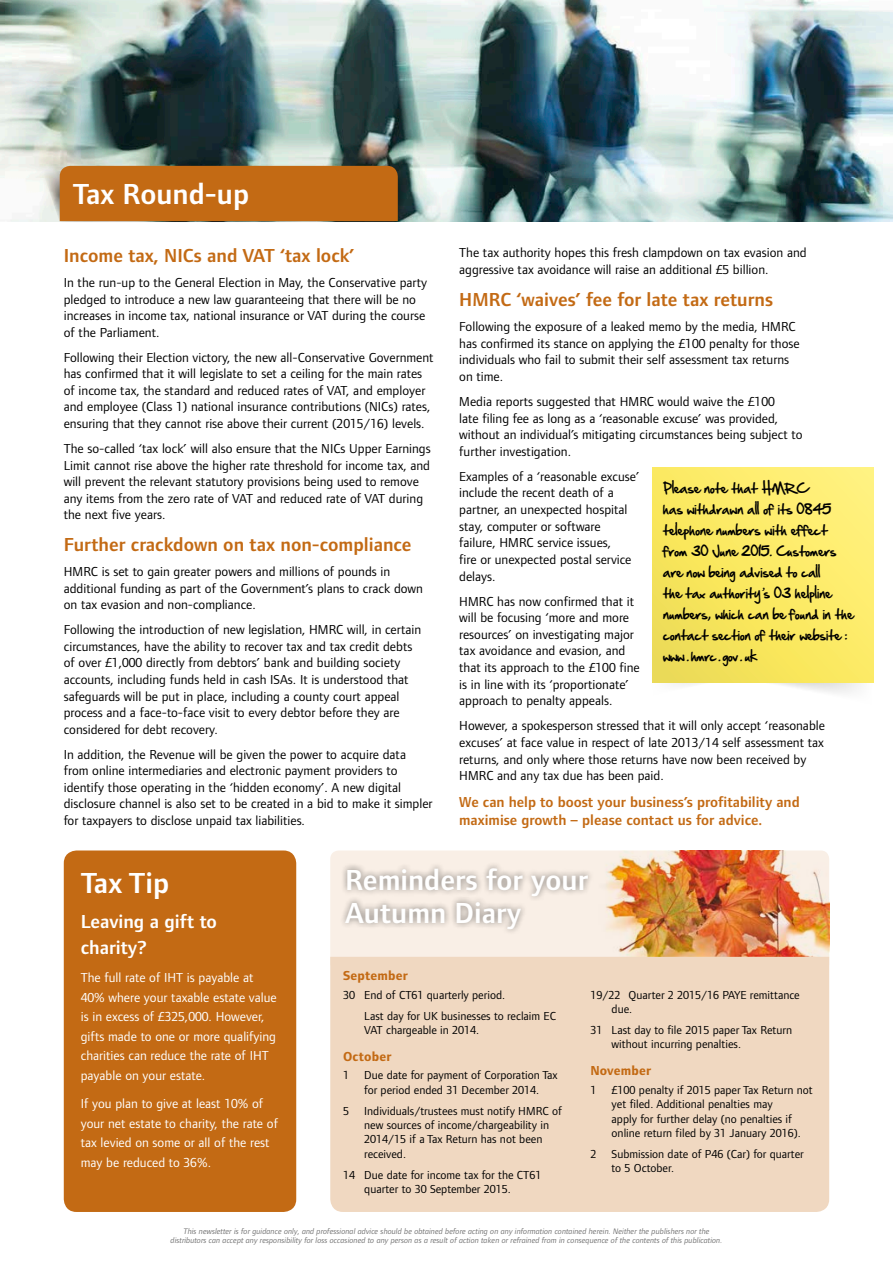
<style>
.page{position:relative;width:893px;height:1263px;background:#fff}
.page>*{position:absolute;margin:0;border:0;box-sizing:border-box;transform-origin:0 0}
.TM_Headers_White{font:600 30px/33px "Foundry Form Sans";color:#fff}
.subhead{font:600 19.5px "Foundry Form Sans";color:#c36a14}
.subhead-2{font:600 19.5px/26.5px "Foundry Form Sans";color:#fff}
.outro{font:600 15px/18.1px "Foundry Form Sans";color:#c36a14}
.body{font:13.5px/16.5px "Foundry Form Sans";color:#000}
.body-2{font:13.5px/19.6px "Foundry Form Sans";color:#fff}
.diary_headers{font:700 13.5px "Foundry Form Sans";letter-spacing:.01em;color:#c36a14}
.diary_entry{font:12px/14.4px "Foundry Form Sans";color:#000}
.hand-script_body{font:12px/21px "Handof Sean";color:#000}
.t1{font:italic 8.25px/9px "Foundry Form Sans";color:#6e6e6e;text-align:center}
.s1{font-family:"Lucida Handwriting";font-style:italic}
</style>
<div class="page">
<img style="left:0;top:0;width:893px;height:221px">
<div style="left:330px;top:850px;width:262px;height:107px;background:#f9efe6"></div>
<div style="left:64px;top:850px;width:232px;height:362px;background:#c36a14;border-radius:13px"></div>
<svg style="left:44px;top:166px;width:370px;height:56px"></svg>
<div style="left:339px;top:861px;width:255px;height:75px;background:#000;opacity:.5"></div>
<img style="left:592px;top:850px;width:237px;height:107px">
<div style="left:330px;top:957px;width:499px;height:255px;background:#f0d8c1"></div>
<svg style="left:676px;top:682px;width:198px;height:11px"></svg>
<div style="left:652px;top:467px;width:222px;height:215px;background:linear-gradient(to right,#f4e258,#ffef73)"></div>
<p class="TM_Headers_White" style="left:73px;top:177px;width:178px">Tax Round‑up</p>
<p class="subhead" style="left:64px;top:244px;width:292px">Income tax, NICs and VAT ‘tax lock’</p>
<p class="body" style="left:64px;top:274px;width:365px">In the run-up to the General Election in May, the Conservative party pledged to introduce a new law guaranteeing that there will be no increases in income tax, national insurance or VAT during the course of the Parliament.</p>
<p class="body" style="left:64px;top:349px;width:371px">Following their Election victory, the new all-Conservative Government has confirmed that it will legislate to set a ceiling for the main rates of income tax, the standard and reduced rates of VAT, and employer and employee (Class 1) national insurance contributions (NICs) rates, ensuring that they cannot rise above their current (2015/16) levels.</p>
<p class="body" style="left:64px;top:440px;width:368px">The so-called ‘tax lock’ will also ensure that the NICs Upper Earnings Limit cannot rise above the higher rate threshold for income tax, and will prevent the relevant statutory provisions being used to remove any items from the zero rate of VAT and reduced rate of VAT during the next five years.</p>
<p class="subhead" style="left:64px;top:534px;width:349px">Further crackdown on tax non-compliance</p>
<p class="body" style="left:64px;top:563px;width:361px">HMRC is set to gain greater powers and millions of pounds in additional funding as part of the Government’s plans to crack down on tax evasion and non-compliance.</p>
<p class="body" style="left:64px;top:621px;width:359px">Following the introduction of new legislation, HMRC will, in certain circumstances, have the ability to recover tax and tax credit debts of over £1,000 directly from debtors’ bank and building society accounts, including funds held in cash ISAs. It is understood that safeguards will be put in place, including a county court appeal process and a face-to-face visit to every debtor before they are considered for debt recovery.</p>
<p class="body" style="left:64px;top:746px;width:370px">In addition, the Revenue will be given the power to acquire data from online intermediaries and electronic payment providers to identify those operating in the ‘hidden economy’. A new digital disclosure channel is also set to be created in a bid to make it simpler for taxpayers to disclose unpaid tax liabilities.</p>
<p class="body" style="left:459px;top:244px;width:349px">The tax authority hopes this fresh clampdown on tax evasion and aggressive tax avoidance will raise an additional £5 billion.</p>
<p class="subhead" style="left:459px;top:288px;width:315px">HMRC ‘waives’ fee for late tax returns</p>
<p class="body" style="left:459px;top:318px;width:342px">Following the exposure of a leaked memo by the media, HMRC has confirmed its stance on applying the £100 penalty for those individuals who fail to submit their self assessment tax returns on time.</p>
<p class="body" style="left:459px;top:393px;width:345px">Media reports suggested that HMRC would waive the £100<br>late filing fee as long as a ‘reasonable excuse’ was provided, without an individual’s mitigating circumstances being subject to further investigation.</p>
<p class="body" style="left:459px;top:468px;width:182px">Examples of a ‘reasonable excuse’ include the recent death of a partner, an unexpected hospital stay, computer or software failure, HMRC service issues,<br>fire or unexpected postal service delays.</p>
<p class="body" style="left:459px;top:593px;width:182px">HMRC has now confirmed that it will be focusing ‘more and more resources’ on investigating major tax avoidance and evasion, and that its approach to the £100 fine is in line with its ‘proportionate’ approach to penalty appeals.</p>
<p class="body" style="left:459px;top:717px;width:367px">However, a spokesperson stressed that it will only accept ‘reasonable excuses’ at face value in respect of late 2013/14 self assessment tax returns, and only where those returns have now been received by HMRC and any tax due has been paid.</p>
<p class="outro" style="left:459px;top:793px;width:342px">We can help to boost your business’s profitability and maximise growth – please contact us for advice.</p>
<p class="hand-script_body" style="left:663px;top:479px;width:192px">Please note that HMRC<br>has withdrawn all of its 0845 telephone numbers with effect from 30 June 2015. Customers are now being advised to call<br>the tax authority<span class="s1">’</span>s 03 helpline numbers, which can be found in the contact section of their website : www . hmrc . gov . uk</p>
<p class="TM_Headers_White" style="left:81px;top:866px;width:90px">Tax Tip</p>
<p class="subhead-2" style="left:81px;top:908px;width:138px">Leaving a gift to charity?</p>
<p class="body-2" style="left:81px;top:968px;width:197px">The full rate of IHT is payable at<br>40% where your taxable estate value is in excess of £325,000. However, gifts made to one or more qualifying charities can reduce the rate of IHT payable on your estate.</p>
<p class="body-2" style="left:81px;top:1094px;width:199px">If you plan to give at least 10% of your net estate to charity, the rate of tax levied on some or all of the rest may be reduced to 36%.</p>
<p class="TM_Headers_White" style="left:345px;top:863px;width:244px">Reminders for your<br>Autumn Diary</p>
<p class="diary_headers" style="left:343px;top:968px;width:66px">September</p>
<p class="diary_entry" style="left:343px;top:987px;width:164px">30 End of CT61 quarterly period.</p>
<p class="diary_entry" style="left:364px;top:1008px;width:193px">Last day for UK businesses to reclaim EC<br>VAT chargeable in 2014.</p>
<p class="diary_headers" style="left:343px;top:1049px;width:50px">October</p>
<p class="diary_entry" style="left:343px;top:1068px;width:7px">1</p>
<p class="diary_entry" style="left:364px;top:1068px;width:195px">Due date for payment of Corporation Tax for period ended 31 December 2014.</p>
<p class="diary_entry" style="left:343px;top:1103px;width:7px">5</p>
<p class="diary_entry" style="left:364px;top:1103px;width:199px">Individuals/trustees must notify HMRC of new sources of income/chargeability in<br>2014/15 if a Tax Return has not been received.</p>
<p class="diary_entry" style="left:364px;top:1167px;width:179px;text-indent:-21px">14 Due date for income tax for the CT61 quarter to 30 September 2015.</p>
<p class="diary_entry" style="left:612px;top:987px;width:190px;text-indent:-21px">19/22 Quarter 2 2015/16 PAYE remittance due.</p>
<p class="diary_entry" style="left:612px;top:1023px;width:182px;text-indent:-21px">31 Last day to file 2015 paper Tax Return without incurring penalties.</p>
<p class="diary_headers" style="left:590px;top:1063px;width:62px">November</p>
<p class="diary_entry" style="left:590px;top:1082px;width:7px">1</p>
<p class="diary_entry" style="left:612px;top:1082px;width:203px">£100 penalty if 2015 paper Tax Return not yet filed. Additional penalties may<br>apply for further delay (no penalties if online return filed by 31 January 2016).</p>
<p class="diary_entry" style="left:590px;top:1146px;width:7px">2</p>
<p class="diary_entry" style="left:612px;top:1146px;width:194px">Submission date of P46 (Car) for quarter to 5 October.</p>
<p class="t1" style="left:171px;top:1227px;width:553px">This newsletter is for guidance only, and professional advice should be obtained before acting on any information contained herein. Neither the publishers nor the distributors can accept any responsibility for loss occasioned to any person as a result of action taken or refrained from in consequence of the contents of this publication.</p>
</div>
